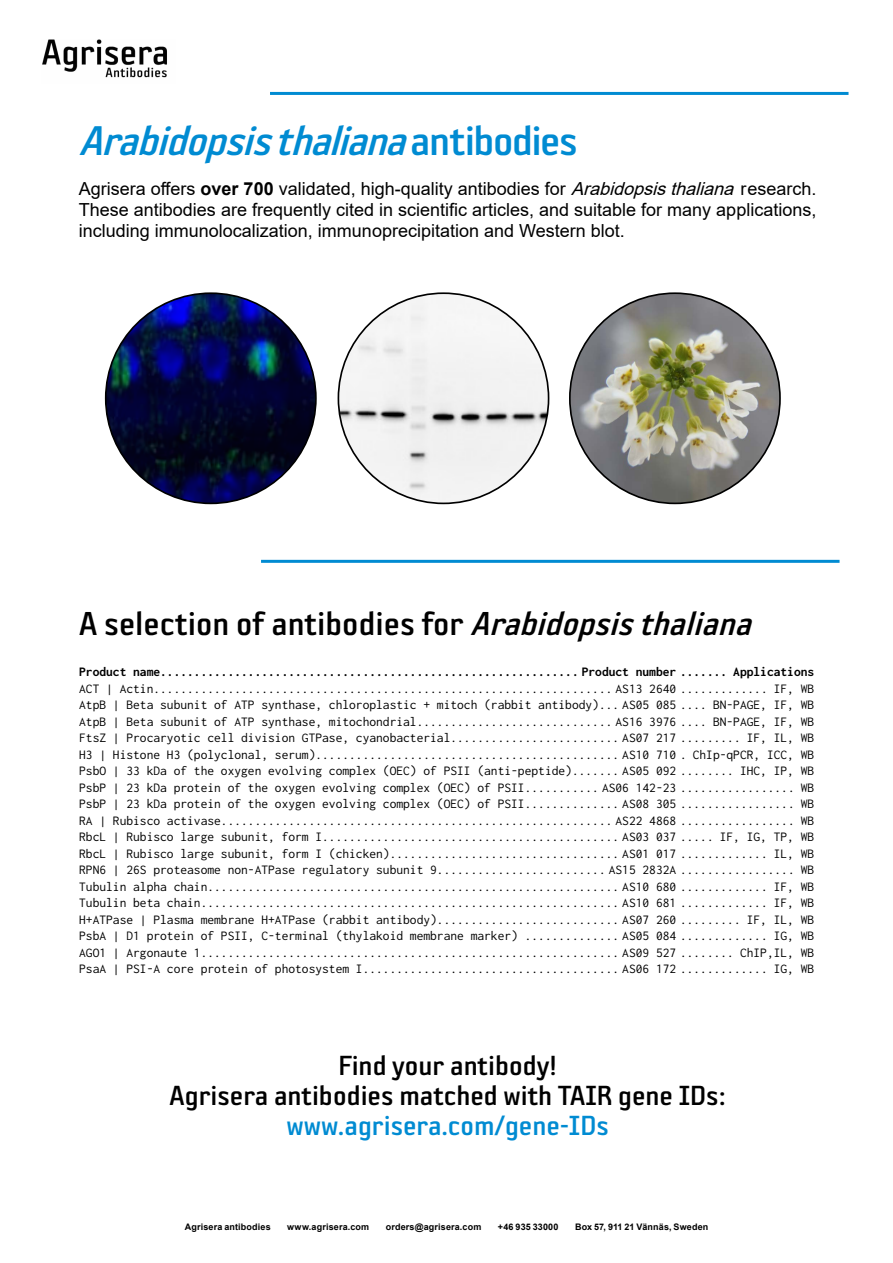
<style>
.page{position:relative;width:893px;height:1263px;background:#fff}
.page>*{position:absolute;margin:0;border:0;box-sizing:border-box;transform-origin:0 0}
.t1{font:italic 45px "Sophisto OT C Gauge";color:#008bd2}
.t2{font:36px "Sophisto OT C Gauge";color:#000}
.t3{font:30px/30px "Sophisto OT C Gauge";color:#000;text-align:center}
.t4{font:30px "Sophisto OT C Gauge";color:#008bd2}
.t5{font:18px/21px "Arial";color:#000;text-align:justify}
.t6{font:13.5px/16.5px "Inconsolata";color:#000;text-align:justify}
.t7{font:700 9px "Arial";letter-spacing:.015em;color:#000}
.s1{font-style:normal}
.s2{font-weight:700}
.s3{font-style:italic}
</style>
<div class="page">
<hr style="left:270px;top:92px;width:578px;height:3px;background:#008bd2">
<img style="left:42px;top:40px;width:125px;height:38px">
<img style="left:106px;top:293px;width:210px;height:210px;border-radius:105px">
<img style="left:338px;top:293px;width:211px;height:210px;border-radius:105px">
<svg style="left:570px;top:295px;width:210px;height:208px"></svg>
<img style="left:570px;top:293px;width:210px;height:210px;border-radius:105px">
<hr style="left:261px;top:560px;width:578px;height:3px;background:#008bd2">
<h1 class="t1" style="left:79px;top:116px;width:500px">Arabidopsis thaliana<span class="s1">a n t i b o d i e s</span></h1>
<p class="t5" style="left:79px;top:178px;width:739px">Agrisera offers <span class="s2">over 700</span> validated, high-quality antibodies for <span class="s3">Arabidopsisthaliana</span> research.<br>These antibodies are frequently cited in scientific articles, and suitable for many applications, including immunolocalization, immunoprecipitation and Western blot.</p>
<h2 class="t2" style="left:79px;top:604px;width:683px">A selection of antibodies for <span class="s3">Arabidopsisthaliana</span></h2>
<p class="t6" style="left:79px;top:664px;width:736px">Product name.............................................................. Product number ....... Applications ACT | Actin.................................................................... AS13 2640 ............. IF, WB AtpB | Beta subunit of ATP synthase, chloroplastic + mitoch (rabbit antibody)... AS05 085 .... BN-PAGE, IF, WB AtpB | Beta subunit of ATP synthase, mitochondrial............................. AS16 3976 .... BN-PAGE, IF, WB FtsZ | Procaryotic cell division GTPase, cyanobacterial......................... AS07 217 ......... IF, IL, WB H3 | Histone H3 (polyclonal, serum)............................................. AS10 710 . ChIp-qPCR, ICC, WB PsbO | 33 kDa of the oxygen evolving complex (OEC) of PSII (anti-peptide)....... AS05 092 ........ IHC, IP, WB PsbP | 23 kDa protein of the oxygen evolving complex (OEC) of PSII........... AS06 142-23 ................. WB PsbP | 23 kDa protein of the oxygen evolving complex (OEC) of PSII.............. AS08 305 ................. WB RA | Rubisco activase.......................................................... AS22 4868 ................. WB RbcL | Rubisco large subunit, form I............................................ AS03 037 ..... IF, IG, TP, WB RbcL | Rubisco large subunit, form I (chicken).................................. AS01 017 ............. IL, WB RPN6 | 26S proteasome non-ATPase regulatory subunit 9......................... AS15 2832A ................. WB Tubulin alpha chain............................................................. AS10 680 ............. IF, WB Tubulin beta chain.............................................................. AS10 681 ............. IF, WB H+ATPase | Plasma membrane H+ATPase (rabbit antibody)........................... AS07 260 ......... IF, IL, WB PsbA | D1 protein of PSII, C-terminal (thylakoid membrane marker) .............. AS05 084 ............. IG, WB AGO1 | Argonaute 1.............................................................. AS09 527 ........ ChIP,IL, WB PsaA | PSI-A core protein of photosystem I...................................... AS06 172 ............. IG, WB</p>
<h3 class="t3" style="left:170px;top:1050px;width:558px">Find your antibody!<br>Agrisera antibodies matched with TAIR gene IDs:</h3>
<h3 class="t4" style="left:286px;top:1108px;width:324px">www.agrisera.com/gene-IDs</h3>
<p class="t7" style="left:185px;top:1221px;width:87px">Agrisera antibodies</p>
<p class="t7" style="left:287px;top:1221px;width:84px">www.agrisera.com</p>
<p class="t7" style="left:386px;top:1221px;width:97px">orders@agrisera.com</p>
<p class="t7" style="left:498px;top:1221px;width:62px">+46 935 33000</p>
<p class="t7" style="left:575px;top:1221px;width:135px">Box 57, 911 21 Vännäs, Sweden</p>
</div>
